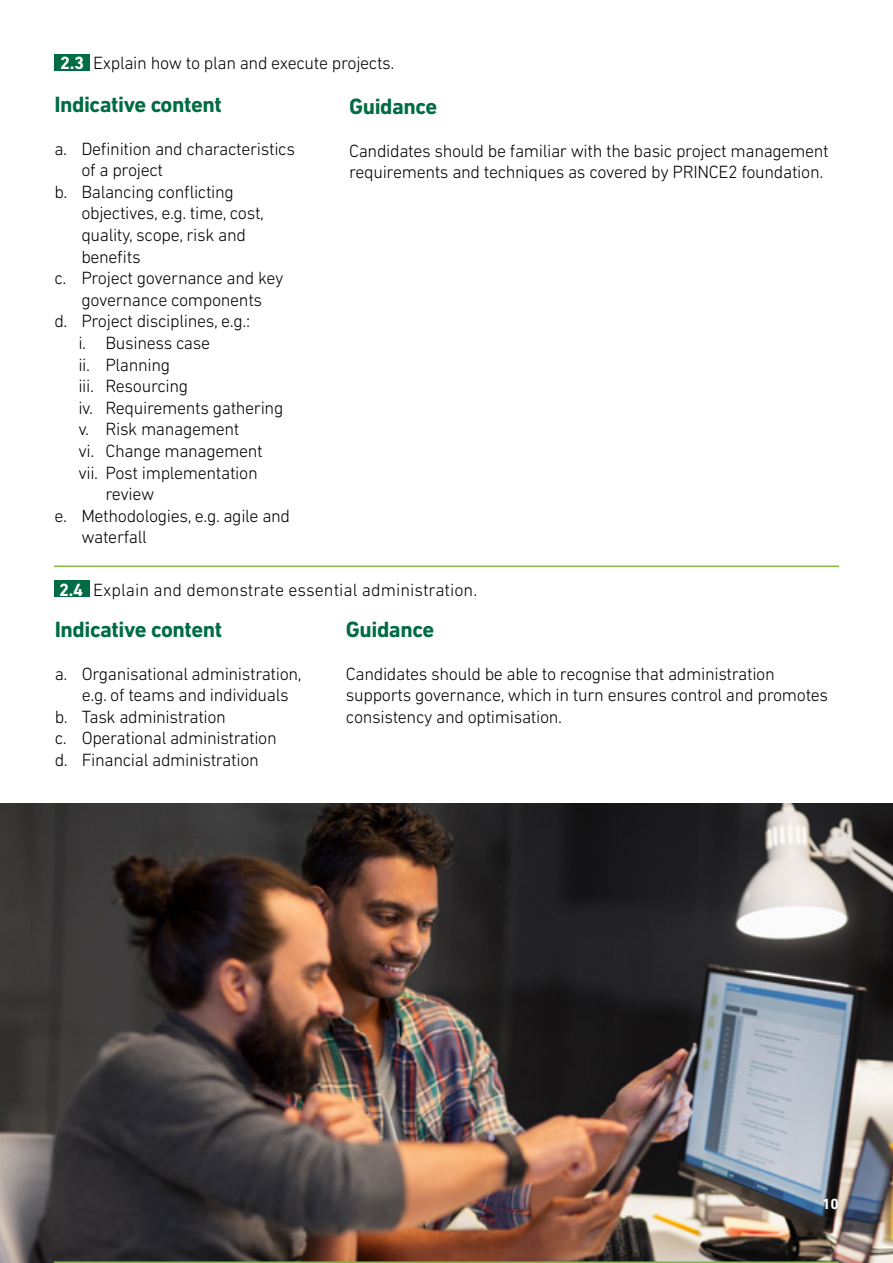
<style>
.page{position:relative;width:893px;height:1263px;background:#fff}
.page>*{position:absolute;margin:0;border:0;box-sizing:border-box;transform-origin:0 0}
.t1{font:700 22.5px "DIN Next LT Pro";letter-spacing:-.02em;color:#006c43}
.t2{font:300 18px/21.6px "DIN Next LT Pro";letter-spacing:-.02em;color:#000}
.t3{font:300 18px "DIN Next LT Pro";color:#000}
.t4{font:700 15px "DIN Next LT Pro";color:#fff}
.s1{font-weight:700;color:#fff}
</style>
<div class="page">
<img style="left:1px;top:803px;width:892px;height:460px">
<div style="left:54px;top:54px;width:36px;height:17px;background:#006c43"></div>
<hr style="left:54px;top:566px;width:785px;height:1px;background:#84b443">
<div style="left:54px;top:581px;width:36px;height:16px;background:#006c43"></div>
<hr style="left:54px;top:1261px;width:785px;height:2px;background:#84b443">
<p class="t2" style="left:60px;top:52px;width:336px"><span class="s1">2.3</span> Explain how to plan and execute projects.</p>
<p class="t1" style="left:54px;top:91px;width:169px">Indicative content</p>
<p class="t2" style="left:54px;top:137px;width:242px">a. Definition and characteristics</p>
<p class="t2" style="left:81px;top:159px;width:83px">of a project</p>
<p class="t2" style="left:54px;top:181px;width:181px">b. Balancing conflicting</p>
<p class="t2" style="left:81px;top:202px;width:184px">objectives, e.g. time, cost,</p>
<p class="t2" style="left:81px;top:224px;width:166px">quality, scope, risk and</p>
<p class="t2" style="left:81px;top:245px;width:61px">benefits</p>
<p class="t2" style="left:54px;top:267px;width:231px">c. Project governance and key</p>
<p class="t2" style="left:81px;top:289px;width:182px">governance components</p>
<p class="t2" style="left:54px;top:310px;width:197px">d. Project disciplines, e.g.:</p>
<p class="t2" style="left:78px;top:332px;width:133px">i. Business case</p>
<p class="t2" style="left:78px;top:353px;width:93px">ii. Planning</p>
<p class="t2" style="left:78px;top:375px;width:111px">iii. Resourcing</p>
<p class="t2" style="left:78px;top:397px;width:207px">iv. Requirements gathering</p>
<p class="t2" style="left:78px;top:418px;width:163px">v. Risk management</p>
<p class="t2" style="left:78px;top:440px;width:186px">vi. Change management</p>
<p class="t2" style="left:78px;top:461px;width:181px">vii. Post implementation</p>
<p class="t2" style="left:105px;top:483px;width:51px">review</p>
<p class="t2" style="left:54px;top:505px;width:237px">e. Methodologies, e.g. agile and</p>
<p class="t2" style="left:81px;top:526px;width:67px">waterfall</p>
<p class="t1" style="left:349px;top:93px;width:90px">Guidance</p>
<p class="t2" style="left:349px;top:140px;width:481px">Candidates should be familiar with the basic project management requirements and techniques as covered by PRINCE2 foundation.</p>
<p class="t3" style="left:59px;top:579px;width:420px"><span class="s1">2.4</span> Explain and demonstrate essential administration.</p>
<p class="t1" style="left:55px;top:616px;width:169px">Indicative content</p>
<p class="t2" style="left:55px;top:662px;width:249px">a. Organisational administration,</p>
<p class="t2" style="left:82px;top:684px;width:208px">e.g. of teams and individuals</p>
<p class="t2" style="left:55px;top:706px;width:173px">b. Task administration</p>
<p class="t2" style="left:55px;top:727px;width:224px">c. Operational administration</p>
<p class="t2" style="left:55px;top:749px;width:206px">d. Financial administration</p>
<p class="t1" style="left:346px;top:616px;width:90px">Guidance</p>
<p class="t2" style="left:346px;top:662px;width:484px">Candidates should be able to recognise that administration supports governance, which in turn ensures control and promotes consistency and optimisation.</p>
<p class="t4" style="left:822px;top:1195px;width:18px">10</p>
</div>
